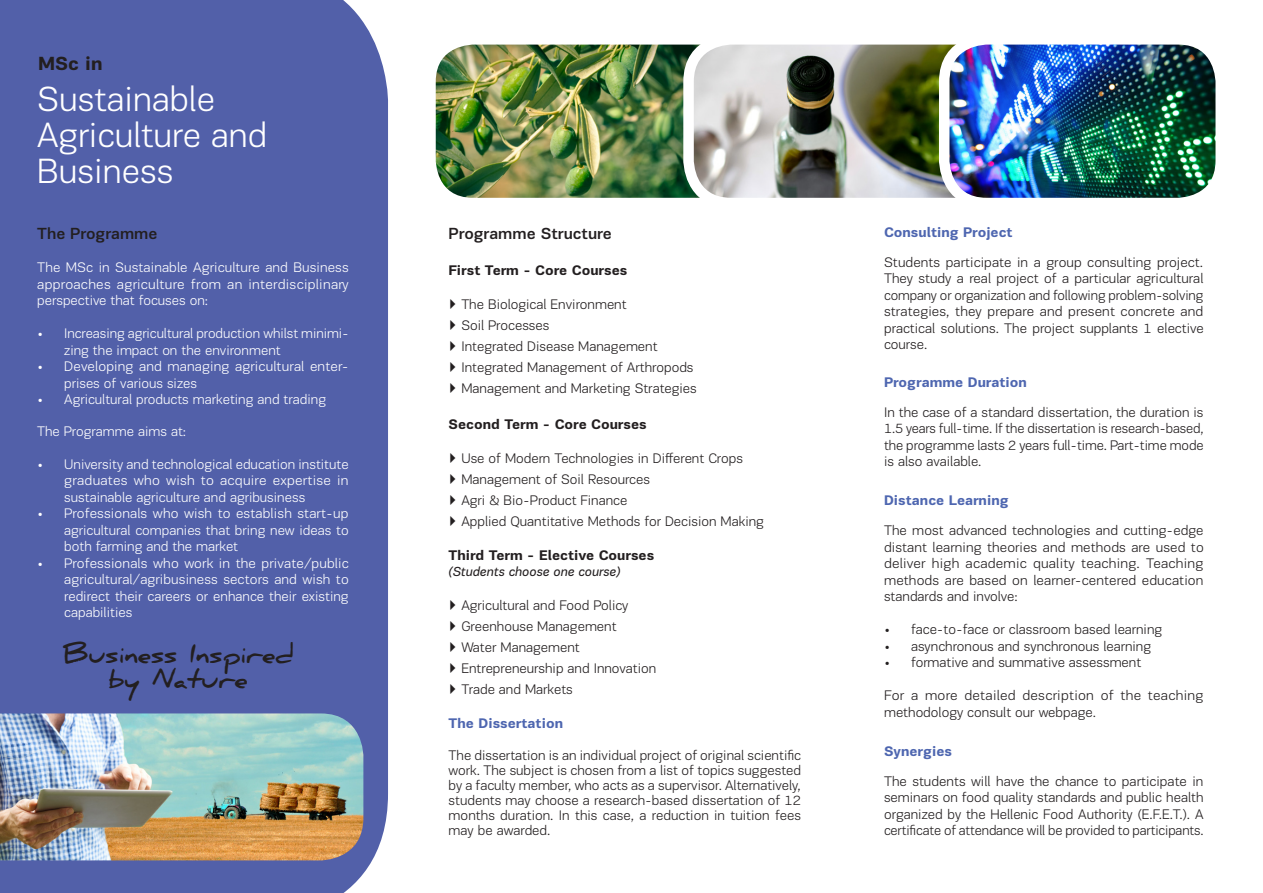
<style>
.page{position:relative;width:1263px;height:893px;background:#fff}
.page>*{position:absolute;margin:0;border:0;box-sizing:border-box;transform-origin:0 0}
.t1{font:300 36px/36px "PF Encore Sans Pro";color:#fff}
.t2{font:700 25.35px "Daniel";color:#231f20}
.t3{font:700 19.5px "PF Encore Sans Pro";color:#231f20}
.t4{font:500 16.5px "PF Encore Sans Pro";color:#231f20}
.t5{font:300 14.25px/16.5px "PF Encore Sans Pro";color:#231f20;text-align:justify}
.t6{font:300 14.25px/16.5px "PF Encore Sans Pro";color:#fff;text-align:justify}
.t7{font:700 14.25px "PF Encore Sans Pro";color:#4e66b0}
.t8{font:700 14.25px "PF Encore Sans Pro";color:#231f20}
.t9{font:italic 13.5px "PF Encore Sans Pro";color:#231f20}
.s1{font-weight:400}
</style>
<div class="page">
<div style="left:0;top:0;width:388px;height:893px;background:#5260a9"></div>
<img style="left:0;top:713px;width:363px;height:147px">
<img style="left:436px;top:45px;width:252px;height:152px">
<div style="left:425px;top:34px;width:466px;height:174px;border:10px solid #fff;border-radius:43px"></div>
<img style="left:688px;top:39px;width:256px;height:164px">
<div style="left:683px;top:34px;width:434px;height:174px;border:10px solid #fff;border-radius:43px"></div>
<img style="left:944px;top:39px;width:271px;height:164px">
<div style="left:939px;top:34px;width:287px;height:174px;border:10px solid #fff;border-radius:43px"></div>
<p class="t3" style="left:38px;top:51px;width:66px">MSc in</p>
<p class="t1" style="left:37px;top:82px;width:231px">Sustainable<br>Agriculture and<br>Business</p>
<p class="t4" style="left:37px;top:223px;width:122px">The Programme</p>
<p class="t6" style="left:37px;top:259px;width:313px">The MSc in Sustainable Agriculture and Business approaches agriculture from an interdisciplinary perspective that focuses on:</p>
<p class="t6" style="left:64px;top:325px;width:286px;text-indent:-27px">• Increasing agricultural production whilst minimi&shy;zing the impact on the environment</p>
<p class="t6" style="left:64px;top:358px;width:286px;text-indent:-27px">• Developing and managing agricultural enter&shy;prises of various sizes</p>
<p class="t6" style="left:37px;top:391px;width:290px">• Agricultural products marketing and trading</p>
<p class="t6" style="left:37px;top:423px;width:150px">The Programme aims at:</p>
<p class="t6" style="left:64px;top:456px;width:286px;text-indent:-27px">• University and technological education institute graduates who wish to acquire expertise in sustainable agriculture and agribusiness</p>
<p class="t6" style="left:64px;top:505px;width:286px;text-indent:-27px">• Professionals who wish to establish start-up agricultural companies that bring new ideas to both farming and the market</p>
<p class="t6" style="left:64px;top:555px;width:286px;text-indent:-27px">• Professionals who work in the private/public agricultural/agribusiness sectors and wish to redirect their careers or enhance their existing capabilities</p>
<p class="t2" style="left:63px;top:639px;width:233px">Business Inspired</p>
<p class="t2" style="left:109px;top:665px;width:140px">by Nature</p>
<p class="t4" style="left:449px;top:223px;width:165px">Programme Structure</p>
<p class="t8" style="left:449px;top:261px;width:180px">First Term - Core Courses</p>
<p class="t5" style="left:449px;top:296px;width:179px"><span class="s1">▶</span> The Biological Environment</p>
<p class="t5" style="left:449px;top:317px;width:102px"><span class="s1">▶</span> Soil Processes</p>
<p class="t5" style="left:449px;top:338px;width:210px"><span class="s1">▶</span> Integrated Disease Management</p>
<p class="t5" style="left:449px;top:359px;width:246px"><span class="s1">▶</span> Integrated Management of Arthropods</p>
<p class="t5" style="left:449px;top:380px;width:250px"><span class="s1">▶</span> Management and Marketing Strategies</p>
<p class="t8" style="left:449px;top:416px;width:200px">Second Term - Core Courses</p>
<p class="t5" style="left:449px;top:450px;width:296px"><span class="s1">▶</span> Use of Modern Technologies in Different Crops</p>
<p class="t5" style="left:449px;top:471px;width:203px"><span class="s1">▶</span> Management of Soil Resources</p>
<p class="t5" style="left:449px;top:492px;width:180px"><span class="s1">▶</span> Agri &amp; Bio-Product Finance</p>
<p class="t5" style="left:449px;top:513px;width:317px"><span class="s1">▶</span> Applied Quantitative Methods for Decision Making</p>
<p class="t8" style="left:449px;top:546px;width:207px">Third Term - Elective Courses</p>
<p class="t9" style="left:449px;top:564px;width:173px">(Students choose one course)</p>
<p class="t5" style="left:449px;top:597px;width:181px"><span class="s1">▶</span> Agricultural and Food Policy</p>
<p class="t5" style="left:449px;top:618px;width:169px"><span class="s1">▶</span> Greenhouse Management</p>
<p class="t5" style="left:449px;top:639px;width:133px"><span class="s1">▶</span> Water Management</p>
<p class="t5" style="left:449px;top:660px;width:209px"><span class="s1">▶</span> Entrepreneurship and Innovation</p>
<p class="t5" style="left:449px;top:681px;width:126px"><span class="s1">▶</span> Trade and Markets</p>
<p class="t7" style="left:449px;top:714px;width:116px">The Dissertation</p>
<p class="t5" style="left:449px;top:748px;width:354px;line-height:15px">The dissertation is an individual project of original scientific work. The subject is chosen from a list of topics suggested by a faculty member, who acts as a supervisor. Alternatively, students may choose a research-based dissertation of 12 months duration. In this case, a reduction in tuition fees may be awarded.</p>
<p class="t7" style="left:884px;top:223px;width:130px">Consulting Project</p>
<p class="t5" style="left:884px;top:254px;width:321px">Students participate in a group consulting project.<br>They study a real project of a particular agricultural company or organization and following problem-solving strategies, they prepare and present concrete and practical solutions. The project supplants 1 elective course.</p>
<p class="t7" style="left:884px;top:373px;width:144px">Programme Duration</p>
<p class="t5" style="left:884px;top:404px;width:321px">In the case of a standard dissertation, the duration is 1.5 years full-time. If the dissertation is research-based, the programme lasts 2 years full-time. Part-time mode is also available.</p>
<p class="t7" style="left:884px;top:492px;width:126px">Distance Learning</p>
<p class="t5" style="left:884px;top:522px;width:321px">The most advanced technologies and cutting-edge distant learning theories and methods are used to deliver high academic quality teaching. Teaching methods are based on learner-centered education standards and involve:</p>
<p class="t5" style="left:884px;top:621px;width:280px">• face-to-face or classroom based learning</p>
<p class="t5" style="left:884px;top:638px;width:269px">• asynchronous and synchronous learning</p>
<p class="t5" style="left:884px;top:654px;width:259px">• formative and summative assessment</p>
<p class="t5" style="left:884px;top:687px;width:321px">For a more detailed description of the teaching methodology consult our webpage.</p>
<p class="t7" style="left:884px;top:742px;width:70px">Synergies</p>
<p class="t5" style="left:884px;top:773px;width:321px">The students will have the chance to participate in seminars on food quality standards and public health organized by the Hellenic Food Authority (E.F.E.T.). A certificate of attendance will be provided to participants.</p>
</div>
